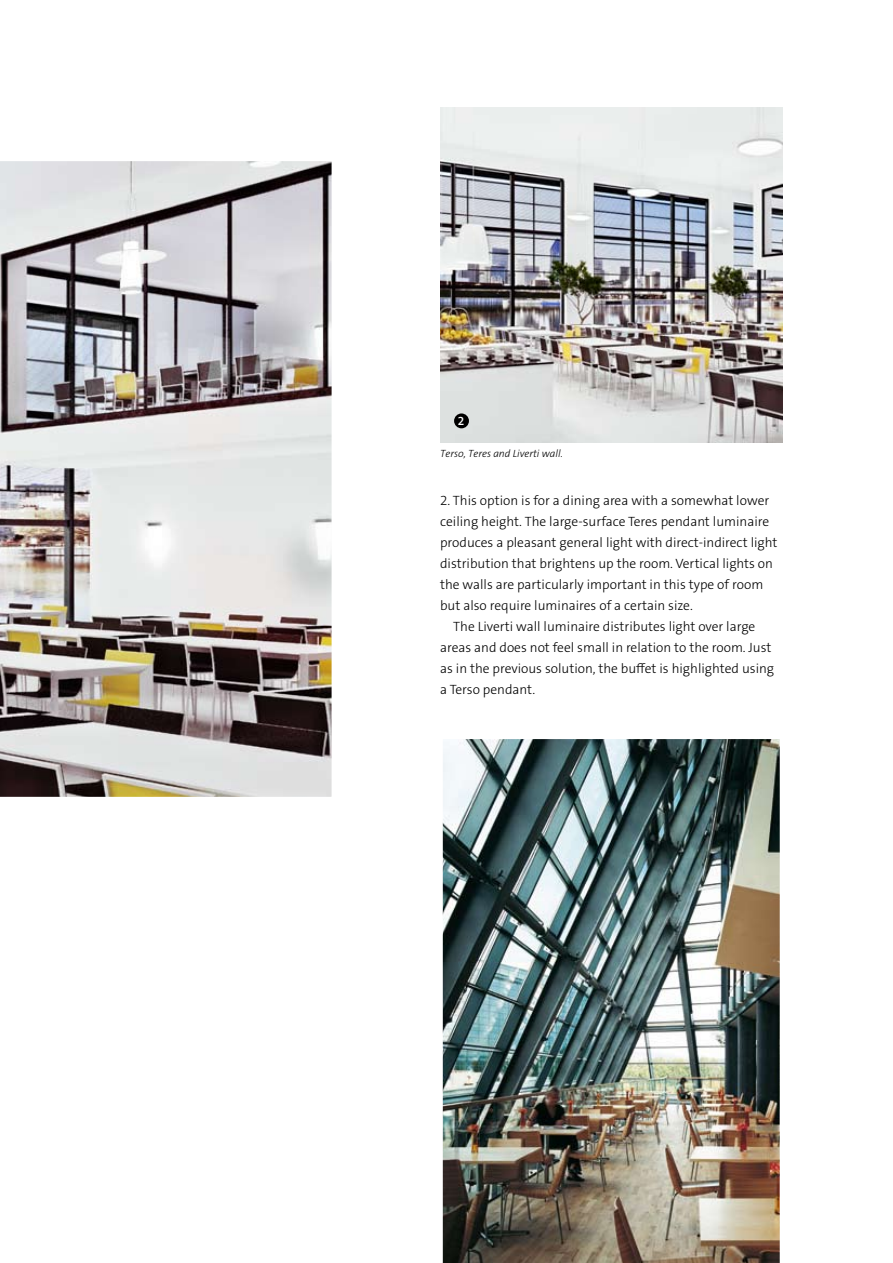
<style>
.page{position:relative;width:893px;height:1263px;background:#fff}
.page>*{position:absolute;margin:0;border:0;box-sizing:border-box;transform-origin:0 0}
.t1{font:13.5px "Fagerhult The Sans LT3";color:#000}
.t2{font:12px "Fagerhult The Sans LT6";color:#fff}
.t3{font:italic 10.5px "Fagerhult The Sans LT3";color:#000}
</style>
<div class="page">
<img style="left:0;top:161px;width:332px;height:636px">
<img style="left:440px;top:108px;width:342px;height:334px">
<img style="left:442px;top:739px;width:338px;height:524px">
<div style="left:454px;top:413px;width:15px;height:15px;background:#000;border-radius:50%"></div>
<p class="t2" style="left:458px;top:413px;width:8px">2</p>
<p class="t3" style="left:440px;top:446px;width:124px">Terso, Teres and Liverti wall.</p>
<p class="t1" style="left:440px;top:492px;width:331px">2. This option is for a dining area with a somewhat lower</p>
<p class="t1" style="left:440px;top:513px;width:331px">ceiling height. The large-surface Teres pendant luminaire</p>
<p class="t1" style="left:440px;top:534px;width:339px">produces a pleasant general light with direct-indirect light</p>
<p class="t1" style="left:440px;top:555px;width:334px">distribution that brightens up the room. Vertical lights on</p>
<p class="t1" style="left:440px;top:576px;width:325px">the walls are particularly important in this type of room</p>
<p class="t1" style="left:440px;top:597px;width:254px">but also require luminaires of a certain size.</p>
<p class="t1" style="left:453px;top:618px;width:304px">The Liverti wall luminaire distributes light over large</p>
<p class="t1" style="left:440px;top:639px;width:333px">areas and does not feel small in relation to the room. Just</p>
<p class="t1" style="left:440px;top:660px;width:336px">as in the previous solution, the buffet is highlighted using</p>
<p class="t1" style="left:440px;top:681px;width:97px">a Terso pendant.</p>
</div>
